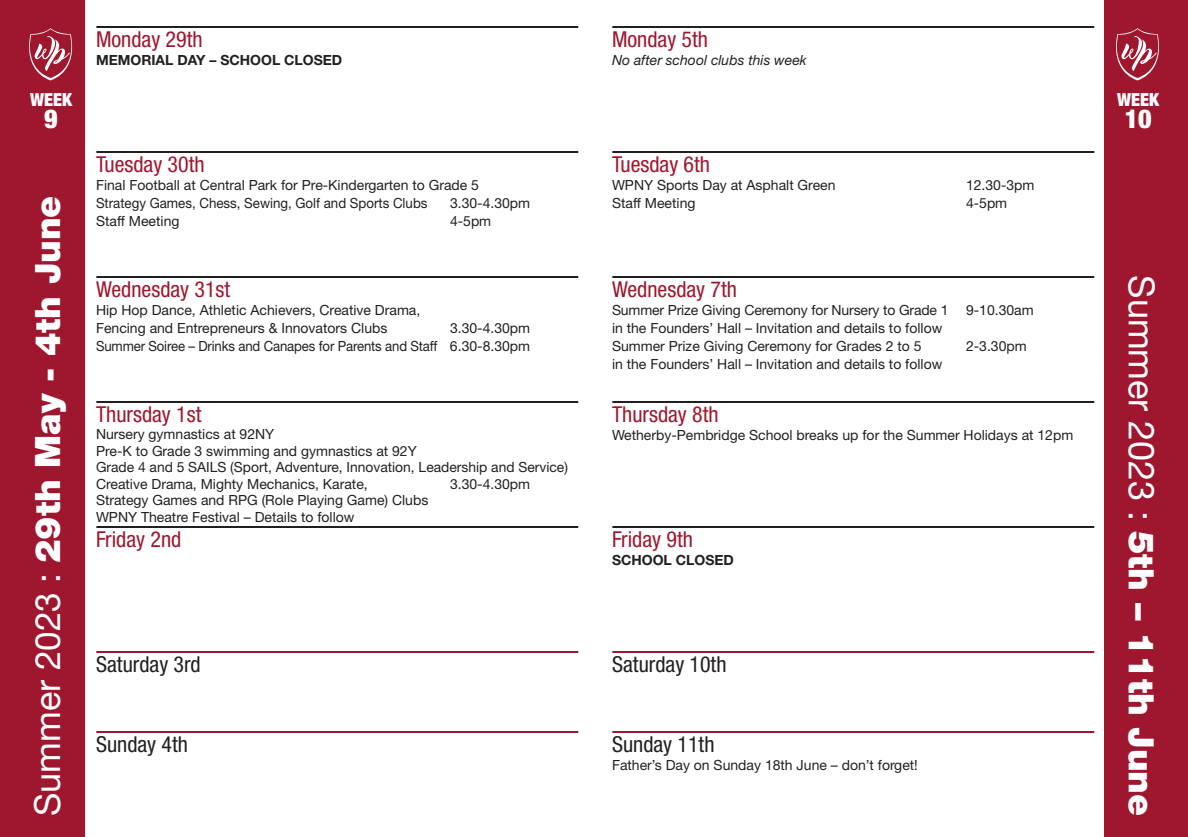
<style>
.page{position:relative;width:1188px;height:837px;background:#fff}
.page>*{position:absolute;margin:0;border:0;box-sizing:border-box;transform-origin:0 0}
.t1{font:900 35px "Helvetica Neue";color:#fff}
.t2{font:900 condensed 26px "Helvetica Neue";color:#fff}
.t3{font:condensed 22px "Helvetica Neue";color:#9f172e}
.t4{font:condensed 22px "Helvetica Neue";color:#231f20}
.t5{font:900 condensed 18px "Helvetica Neue";color:#fff}
.t6{font:14px "Helvetica Neue";color:#231f20}
.t7{font:14px "Helvetica Neue";color:#231f20;scale:.94 1}
.t8{font:14px "Helvetica Neue";color:#231f20;scale:.95 1}
.t9{font:700 14px "Helvetica Neue";color:#231f20}
.t10{font:italic 14px "Helvetica Neue";color:#231f20}
.s1{font-weight:400;font-size:36px}
.s2{font-weight:400}
</style>
<div class="page">
<hr style="left:612px;top:26px;width:482px;height:2px;background:#231f20">
<hr style="left:612px;top:151px;width:482px;height:2px;background:#231f20">
<hr style="left:612px;top:276px;width:482px;height:2px;background:#231f20">
<hr style="left:612px;top:401px;width:482px;height:2px;background:#231f20">
<hr style="left:612px;top:526px;width:482px;height:2px;background:#231f20">
<hr style="left:612px;top:651px;width:482px;height:2px;background:#9f172e">
<hr style="left:612px;top:731px;width:482px;height:2px;background:#9f172e">
<div style="left:1104px;top:0;width:84px;height:837px;background:#9f172e"></div>
<div style="left:0;top:0;width:84px;height:837px;background:#9f172e"></div>
<hr style="left:96px;top:26px;width:482px;height:2px;background:#231f20">
<hr style="left:96px;top:151px;width:482px;height:2px;background:#231f20">
<hr style="left:96px;top:276px;width:482px;height:2px;background:#231f20">
<hr style="left:96px;top:401px;width:482px;height:2px;background:#231f20">
<hr style="left:96px;top:526px;width:482px;height:2px;background:#231f20">
<hr style="left:96px;top:651px;width:482px;height:2px;background:#9f172e">
<hr style="left:96px;top:731px;width:482px;height:2px;background:#9f172e">
<svg style="left:29px;top:28px;width:43px;height:52px"></svg>
<svg style="left:1116px;top:28px;width:43px;height:52px"></svg>
<p class="t5" style="left:30px;top:89px;width:44px">WEEK</p>
<p class="t2" style="left:44px;top:103px;width:15px">9</p>
<p class="t1" style="left:27px;top:816px;width:622px;rotate:-90deg"><span class="s1">Summer</span> <span class="s2">2023 :</span> 29th May - 4th June</p>
<p class="t3" style="left:96px;top:27px;width:108px">Monday 29th</p>
<p class="t9" style="left:96px;top:52px;width:248px">MEMORIAL DAY – SCHOOL CLOSED</p>
<p class="t3" style="left:96px;top:152px;width:110px">Tuesday 30th</p>
<p class="t6" style="left:96px;top:177px;width:385px">Final Football at Central Park for Pre-Kindergarten to Grade 5</p>
<p class="t8" style="left:96px;top:195px;width:350px">Strategy Games, Chess, Sewing, Golf and Sports Clubs</p>
<p class="t6" style="left:450px;top:195px;width:82px">3.30-4.30pm</p>
<p class="t6" style="left:96px;top:213px;width:85px">Staff Meeting</p>
<p class="t6" style="left:450px;top:213px;width:43px">4-5pm</p>
<p class="t3" style="left:96px;top:277px;width:136px">Wednesday 31st</p>
<p class="t6" style="left:96px;top:302px;width:326px">Hip Hop Dance, Athletic Achievers, Creative Drama,</p>
<p class="t6" style="left:96px;top:320px;width:293px">Fencing and Entrepreneurs &amp; Innovators Clubs</p>
<p class="t6" style="left:450px;top:320px;width:82px">3.30-4.30pm</p>
<p class="t7" style="left:96px;top:338px;width:463px">Summer Soiree – Drinks and Canapes for Parents and Staff 6.30-8.30pm</p>
<p class="t3" style="left:96px;top:402px;width:107px">Thursday 1st</p>
<p class="t6" style="left:96px;top:426px;width:180px">Nursery gymnastics at 92NY</p>
<p class="t6" style="left:96px;top:442px;width:322px">Pre-K to Grade 3 swimming and gymnastics at 92Y</p>
<p class="t6" style="left:96px;top:459px;width:473px">Grade 4 and 5 SAILS (Sport, Adventure, Innovation, Leadership and Service)</p>
<p class="t6" style="left:96px;top:475px;width:273px">Creative Drama, Mighty Mechanics, Karate,</p>
<p class="t6" style="left:450px;top:475px;width:82px">3.30-4.30pm</p>
<p class="t6" style="left:96px;top:492px;width:334px">Strategy Games and RPG (Role Playing Game) Clubs</p>
<p class="t6" style="left:96px;top:509px;width:260px">WPNY Theatre Festival – Details to follow</p>
<p class="t3" style="left:96px;top:527px;width:87px">Friday 2nd</p>
<p class="t4" style="left:96px;top:652px;width:106px">Saturday 3rd</p>
<p class="t4" style="left:96px;top:732px;width:93px">Sunday 4th</p>
<p class="t3" style="left:612px;top:27px;width:98px">Monday 5th</p>
<p class="t10" style="left:612px;top:52px;width:196px">No after school clubs this week</p>
<p class="t3" style="left:612px;top:152px;width:100px">Tuesday 6th</p>
<p class="t6" style="left:612px;top:177px;width:225px">WPNY Sports Day at Asphalt Green</p>
<p class="t6" style="left:966px;top:177px;width:70px">12.30-3pm</p>
<p class="t6" style="left:612px;top:195px;width:85px">Staff Meeting</p>
<p class="t6" style="left:966px;top:195px;width:43px">4-5pm</p>
<p class="t3" style="left:612px;top:277px;width:126px">Wednesday 7th</p>
<p class="t6" style="left:612px;top:302px;width:423px">Summer Prize Giving Ceremony for Nursery to Grade 1 9-10.30am</p>
<p class="t6" style="left:612px;top:320px;width:332px">in the Founders’ Hall – Invitation and details to follow</p>
<p class="t6" style="left:612px;top:338px;width:311px">Summer Prize Giving Ceremony for Grades 2 to 5</p>
<p class="t6" style="left:966px;top:338px;width:62px">2-3.30pm</p>
<p class="t6" style="left:612px;top:356px;width:332px">in the Founders’ Hall – Invitation and details to follow</p>
<p class="t3" style="left:612px;top:402px;width:108px">Thursday 8th</p>
<p class="t6" style="left:612px;top:427px;width:463px">Wetherby-Pembridge School breaks up for the Summer Holidays at 12pm</p>
<p class="t3" style="left:612px;top:527px;width:82px">Friday 9th</p>
<p class="t9" style="left:612px;top:552px;width:123px">SCHOOL CLOSED</p>
<p class="t4" style="left:612px;top:652px;width:116px">Saturday 10th</p>
<p class="t4" style="left:612px;top:732px;width:104px">Sunday 11th</p>
<p class="t6" style="left:612px;top:757px;width:307px">Father’s Day on Sunday 18th June – don’t forget!</p>
<p class="t5" style="left:1117px;top:89px;width:44px">WEEK</p>
<p class="t2" style="left:1125px;top:103px;width:29px">10</p>
<p class="t1" style="left:1162px;top:275px;width:542px;rotate:90deg"><span class="s1">Summer 2023</span> <span class="s2">:</span> 5th – 11th June</p>
</div>
